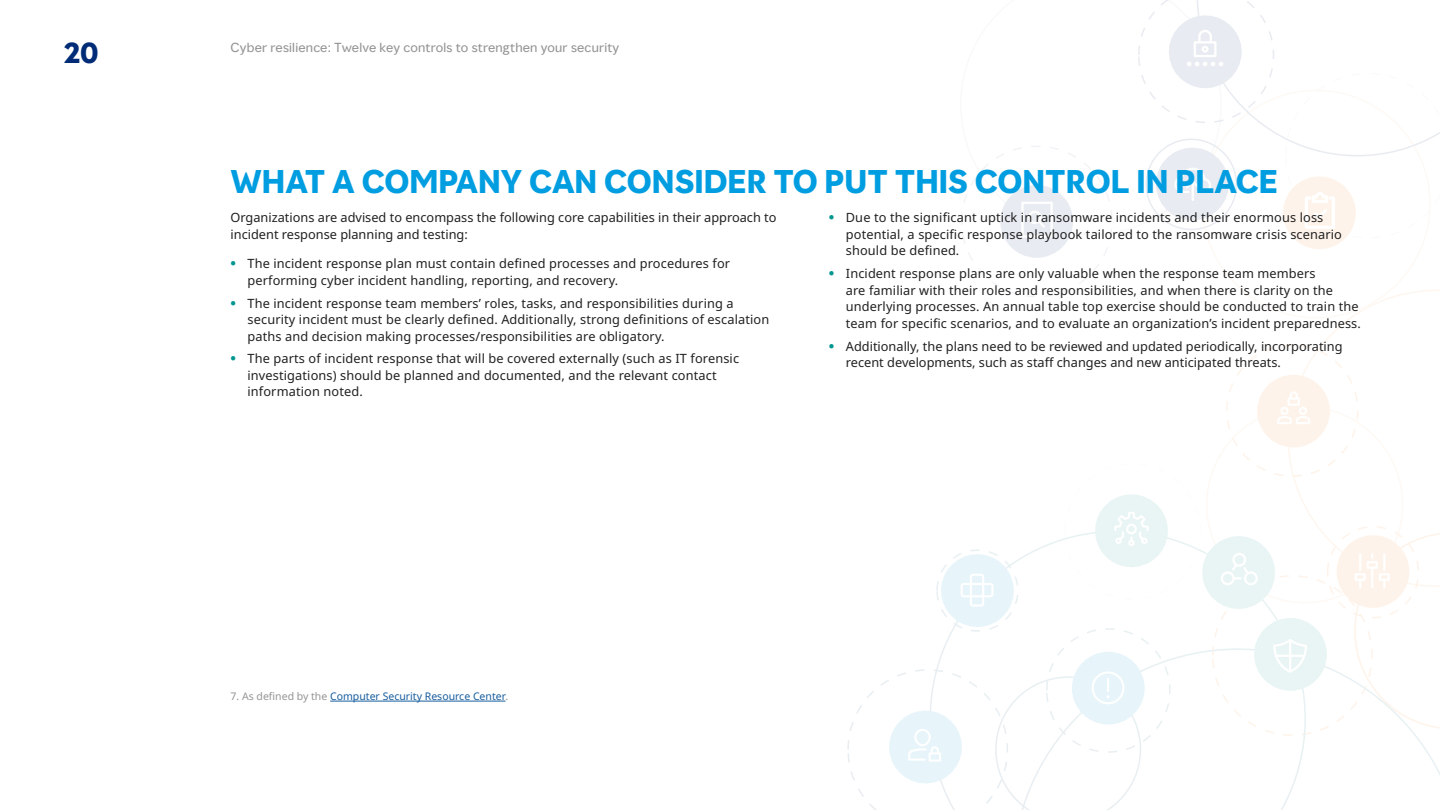
<style>
.page{position:relative;width:1440px;height:810px;background:#fff}
.page>*{position:absolute;margin:0;border:0;box-sizing:border-box;transform-origin:0 0}
.Body_Headline__20_20{font:700 30px "MMC Display";color:#009de0}
.t1{font:700 27px "MMC Display";color:#002c77}
.Body__8_5_11{font:12.75px/16.5px "Noto Sans";letter-spacing:.01em;color:#202020}
.t2{font:12px "MMC Display";letter-spacing:.02em;color:#949494}
.Body_Footnote__7_8{font:10.5px "Noto Sans";color:#175d9e}
.s1{font-family:"MMC Display";font-weight:700;color:#00968f}
.s2{color:#949494}
</style>
<div class="page">
<svg style="left:847px;top:0;width:592px;height:810px"></svg>
<hr style="left:330px;top:701px;width:175px;height:1px;background:#175d9e">
<h2 class="t1" style="left:64px;top:35px;width:36px">20</h2>
<p class="t2" style="left:230px;top:39px;width:390px">Cyber resilience: Twelve key controls to strengthen your security</p>
<h3 class="Body_Headline__20_20" style="left:230px;top:162px;width:1049px">WHAT A COMPANY CAN CONSIDER TO PUT THIS CONTROL IN PLACE</h3>
<p class="Body__8_5_11" style="left:230px;top:210px;width:547px">Organizations are advised to encompass the following core capabilities in their approach to incident response planning and testing:</p>
<p class="Body__8_5_11" style="left:247px;top:256px;width:484px;text-indent:-17px"><span class="s1">•</span> The incident response plan must contain defined processes and procedures for performing cyber incident handling, reporting, and recovery.</p>
<p class="Body__8_5_11" style="left:247px;top:295px;width:523px;text-indent:-17px"><span class="s1">•</span> The incident response team members’ roles, tasks, and responsibilities during a security incident must be clearly defined. Additionally, strong definitions of escalation paths and decision making processes/responsibilities are obligatory.</p>
<p class="Body__8_5_11" style="left:247px;top:351px;width:493px;text-indent:-17px"><span class="s1">•</span> The parts of incident response that will be covered externally (such as IT forensic investigations) should be planned and documented, and the relevant contact information noted.</p>
<p class="Body__8_5_11" style="left:845px;top:210px;width:497px;text-indent:-17px"><span class="s1">•</span> Due to the significant uptick in ransomware incidents and their enormous loss potential, a specific response playbook tailored to the ransomware crisis scenario should be defined.</p>
<p class="Body__8_5_11" style="left:845px;top:266px;width:516px;text-indent:-17px"><span class="s1">•</span> Incident response plans are only valuable when the response team members<br>are familiar with their roles and responsibilities, and when there is clarity on the underlying processes. An annual table top exercise should be conducted to train the team for specific scenarios, and to evaluate an organization’s incident preparedness.</p>
<p class="Body__8_5_11" style="left:845px;top:338px;width:498px;text-indent:-17px"><span class="s1">•</span> Additionally, the plans need to be reviewed and updated periodically, incorporating recent developments, such as staff changes and new anticipated threats.</p>
<p class="Body_Footnote__7_8" style="left:230px;top:689px;width:279px"><span class="s2">7. As defined by the</span> Computer Security Resource Center<span class="s2">.</span></p>
</div>
